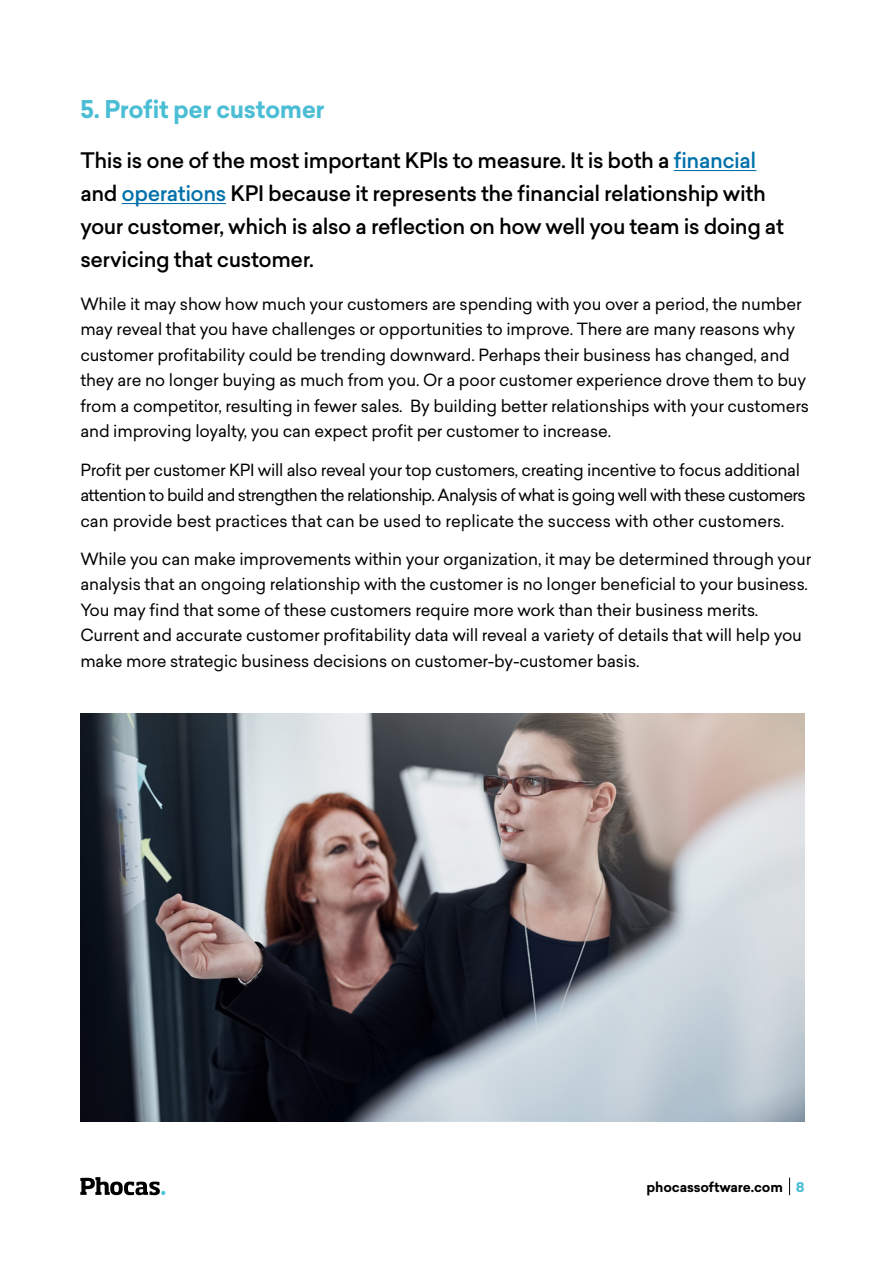
<style>
.page{position:relative;width:893px;height:1263px;background:#fff}
.page>*{position:absolute;margin:0;border:0;box-sizing:border-box;transform-origin:0 0}
.t1{font:700 24px "Sailec";letter-spacing:-.02em;color:#4bbdd5}
.t2{font:500 21px/33px "Sailec";letter-spacing:-.02em;color:#000}
.t3{font:16.5px/25.5px "Sailec";letter-spacing:-.01em;color:#000}
.t4{font:700 13.5px "Sailec";letter-spacing:-.01em;color:#000}
.s1{color:#0071aa}
.s2{font-size:13.2px;color:#4bbdd5}
</style>
<div class="page">
<svg style="left:80px;top:1177px;width:85px;height:18px"></svg>
<svg style="left:789px;top:1177px;width:1px;height:18px"></svg>
<hr style="left:674px;top:170px;width:82px;height:1px;background:#0071aa">
<hr style="left:122px;top:203px;width:104px;height:1px;background:#0071aa">
<img style="left:80px;top:713px;width:724px;height:409px">
<h1 class="t1" style="left:80px;top:93px;width:246px">5. Profit per customer</h1>
<p class="t2" style="left:80px;top:144px;width:705px">This is one of the most important KPIs to measure. It is both a <span class="s1">financial </span>and <span class="s1">operations</span> KPI because it represents the financial relationship with your customer, which is also a reflection on how well you team is doing at servicing that customer.</p>
<p class="t3" style="left:80px;top:291px;width:730px">While it may show how much your customers are spending with you over a period, the number may reveal that you have challenges or opportunities to improve. There are many reasons why customer profitability could be trending downward. Perhaps their business has changed, and they are no longer buying as much from you. Or a poor customer experience drove them to buy from a competitor, resulting in fewer sales. By building better relationships with your customers and improving loyalty, you can expect profit per customer to increase.</p>
<p class="t3" style="left:80px;top:457px;width:727px">Profit per customer KPI will also reveal your top customers, creating incentive to focus additional attention to build and strengthen the relationship. Analysis of what is going well with these customers can provide best practices that can be used to replicate the success with other customers.</p>
<p class="t3" style="left:80px;top:546px;width:732px">While you can make improvements within your organization, it may be determined through your analysis that an ongoing relationship with the customer is no longer beneficial to your business.<br>You may find that some of these customers require more work than their business merits.<br>Current and accurate customer profitability data will reveal a variety of details that will help you make more strategic business decisions on customer-by-customer basis.</p>
<p class="t4" style="left:646px;top:1177px;width:160px">phocassoftware.com <span class="s2">8</span></p>
</div>
